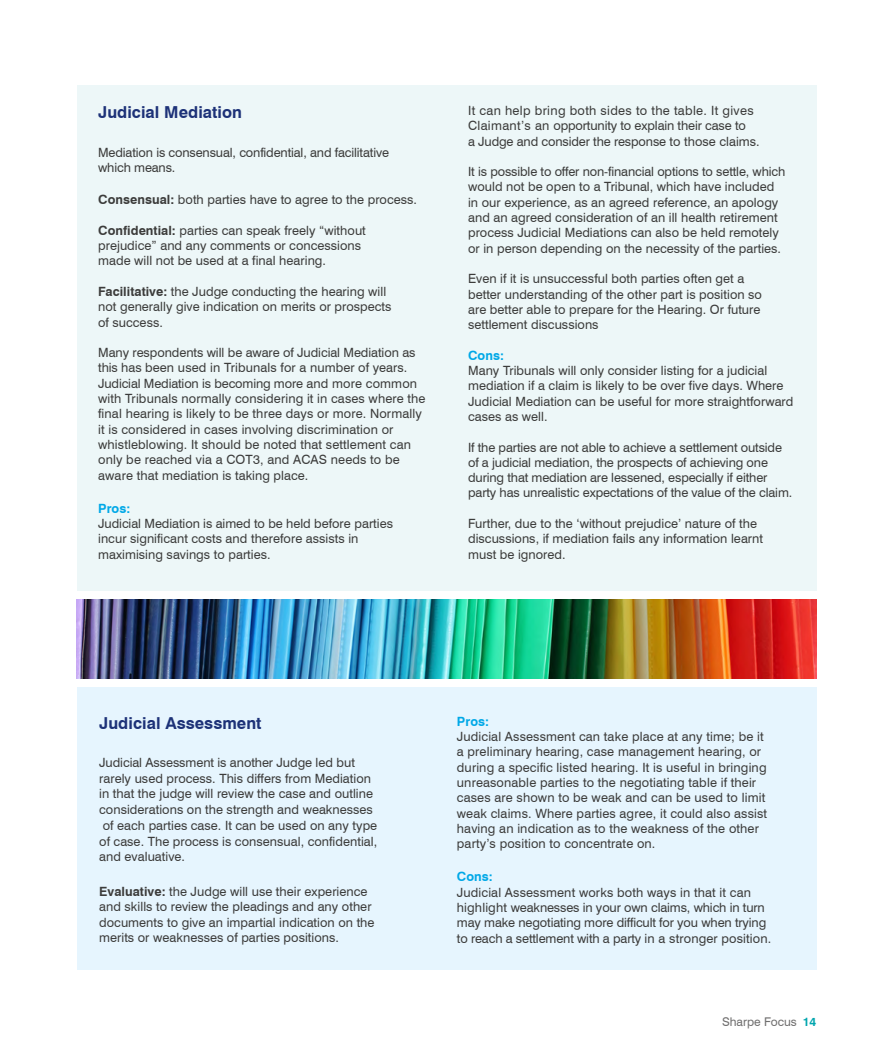
<style>
.page{position:relative;width:893px;height:1063px;background:#fff}
.page>*{position:absolute;margin:0;border:0;box-sizing:border-box;transform-origin:0 0}
.t1{font:700 16.5px "Swiss 721 BT";letter-spacing:.005em;color:#1d3278}
.t2{font:12.75px/15.3px "Swiss 721 BT";letter-spacing:.005em;color:#3c3c3b}
.t3{font:700 12.75px "Swiss 721 BT";letter-spacing:.005em;color:#00a8e7}
.t4{font:12px "Swiss 721 BT";color:#706f6f}
.s1{font-weight:700}
.s2{font-weight:700;color:#00a5ae}
</style>
<div class="page">
<div style="left:77px;top:85px;width:739px;height:505px;background:#edf7f8"></div>
<div style="left:77px;top:687px;width:739px;height:282px;background:#e6f5fe"></div>
<img style="left:77px;top:599px;width:739px;height:79px">
<p class="t1" style="left:98px;top:102px;width:145px">Judicial Mediation</p>
<p class="t2" style="left:98px;top:145px;width:292px">Mediation is consensual, confidential, and facilitative which means.</p>
<p class="t2" style="left:98px;top:192px;width:320px"><span class="s1">Consensual:</span> both parties have to agree to the process.</p>
<p class="t2" style="left:98px;top:222px;width:269px"><span class="s1">Confidential:</span> parties can speak freely “without prejudice” and any comments or concessions made will not be used at a final hearing.</p>
<p class="t2" style="left:98px;top:284px;width:295px"><span class="s1">Facilitative:</span> the Judge conducting the hearing will not generally give indication on merits or prospects of success.</p>
<p class="t2" style="left:98px;top:345px;width:329px">Many respondents will be aware of Judicial Mediation as this has been used in Tribunals for a number of years.<br>Judicial Mediation is becoming more and more common with Tribunals normally considering it in cases where the final hearing is likely to be three days or more. Normally it is considered in cases involving discrimination or whistleblowing. It should be noted that settlement can only be reached via a COT3, and ACAS needs to be aware that mediation is taking place.</p>
<p class="t3" style="left:98px;top:501px;width:34px">Pros:</p>
<p class="t2" style="left:98px;top:516px;width:296px">Judicial Mediation is aimed to be held before parties incur significant costs and therefore assists in maximising savings to parties.</p>
<p class="t2" style="left:468px;top:103px;width:293px">It can help bring both sides to the table. It gives<br>Claimant’s an opportunity to explain their case to<br>a Judge and consider the response to those claims.</p>
<p class="t2" style="left:468px;top:164px;width:319px">It is possible to offer non-financial options to settle, which would not be open to a Tribunal, which have included in our experience, as an agreed reference, an apology and an agreed consideration of an ill health retirement process Judicial Mediations can also be held remotely or in person depending on the necessity of the parties.</p>
<p class="t2" style="left:468px;top:271px;width:295px">Even if it is unsuccessful both parties often get a better understanding of the other part is position so are better able to prepare for the Hearing. Or future settlement discussions</p>
<p class="t3" style="left:468px;top:347px;width:37px">Cons:</p>
<p class="t2" style="left:468px;top:363px;width:327px">Many Tribunals will only consider listing for a judicial mediation if a claim is likely to be over five days. Where Judicial Mediation can be useful for more straightforward cases as well.</p>
<p class="t2" style="left:468px;top:439px;width:326px">If the parties are not able to achieve a settlement outside of a judicial mediation, the prospects of achieving one during that mediation are lessened, especially if either party has unrealistic expectations of the value of the claim.</p>
<p class="t2" style="left:468px;top:516px;width:296px">Further, due to the ‘without prejudice’ nature of the discussions, if mediation fails any information learnt must be ignored.</p>
<p class="t1" style="left:99px;top:713px;width:164px">Judicial Assessment</p>
<p class="t2" style="left:99px;top:754px;width:280px;line-height:15.8px">Judicial Assessment is another Judge led but rarely used process. This differs from Mediation in that the judge will review the case and outline considerations on the strength and weaknesses of each parties case. It can be used on any type of case. The process is consensual, confidential, and evaluative.</p>
<p class="t2" style="left:99px;top:884px;width:277px"><span class="s1">Evaluative:</span> the Judge will use their experience and skills to review the pleadings and any other documents to give an impartial indication on the merits or weaknesses of parties positions.</p>
<p class="t3" style="left:457px;top:713px;width:34px">Pros:</p>
<p class="t2" style="left:457px;top:729px;width:312px">Judicial Assessment can take place at any time; be it a preliminary hearing, case management hearing, or during a specific listed hearing. It is useful in bringing unreasonable parties to the negotiating table if their cases are shown to be weak and can be used to limit weak claims. Where parties agree, it could also assist having an indication as to the weakness of the other party’s position to concentrate on.</p>
<p class="t3" style="left:457px;top:869px;width:37px">Cons:</p>
<p class="t2" style="left:457px;top:884px;width:316px">Judicial Assessment works both ways in that it can highlight weaknesses in your own claims, which in turn may make negotiating more difficult for you when trying to reach a settlement with a party in a stronger position.</p>
<p class="t4" style="left:722px;top:1015px;width:96px">Sharpe Focus <span class="s2">14</span></p>
</div>
